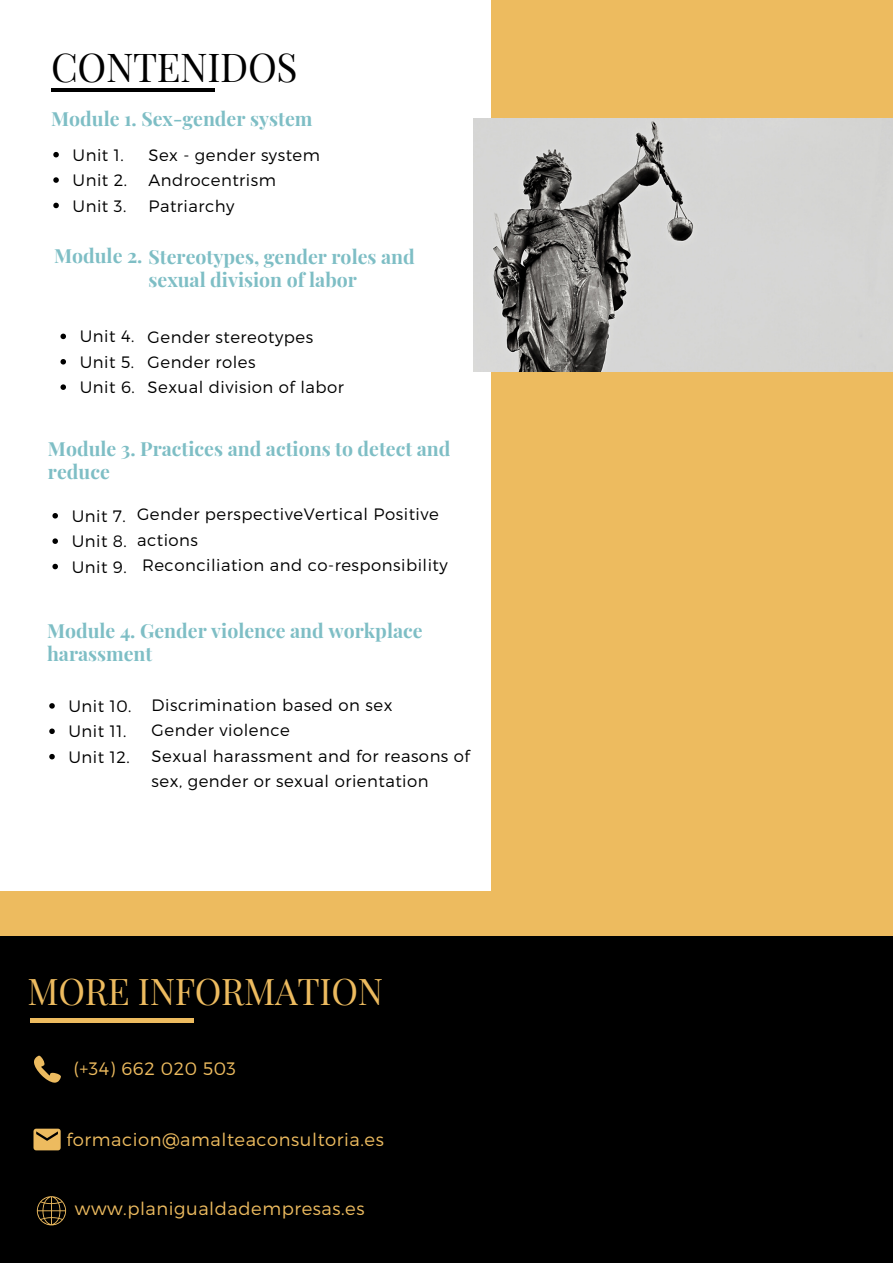
<style>
.page{position:relative;width:893px;height:1264px;background:#fff}
.page>*{position:absolute;margin:0;border:0;box-sizing:border-box;transform-origin:0 0}
.t1{font:39px "Playfair Display";letter-spacing:-.01em;color:#000}
.t2{font:36px "Playfair Display";letter-spacing:-.01em;color:#edbb5f}
.t3{font:700 19.5px/23.1px "Playfair Display";color:#7ebec5}
.t4{font:300 18px "Montserrat";letter-spacing:.03em;color:#edbb5f}
.t5{font:300 16.5px/25.3px "Montserrat";letter-spacing:.03em;color:#000}
</style>
<div class="page">
<div style="left:0;top:0;width:892px;height:1262px;background:#edbb5f"></div>
<div style="left:0;top:0;width:490px;height:890px;background:#fff"></div>
<img style="left:473px;top:119px;width:419px;height:253px">
<hr style="left:51px;top:88px;width:163px;height:4px;background:#000">
<svg style="left:53px;top:152px;width:6px;height:5px"></svg>
<svg style="left:53px;top:177px;width:6px;height:6px"></svg>
<svg style="left:53px;top:203px;width:6px;height:5px"></svg>
<svg style="left:60px;top:333px;width:6px;height:6px"></svg>
<svg style="left:60px;top:359px;width:6px;height:5px"></svg>
<svg style="left:60px;top:384px;width:6px;height:6px"></svg>
<svg style="left:52px;top:513px;width:6px;height:5px"></svg>
<svg style="left:52px;top:538px;width:6px;height:6px"></svg>
<svg style="left:52px;top:564px;width:6px;height:5px"></svg>
<svg style="left:49px;top:703px;width:6px;height:5px"></svg>
<svg style="left:49px;top:728px;width:6px;height:6px"></svg>
<svg style="left:49px;top:754px;width:6px;height:5px"></svg>
<div style="left:0;top:936px;width:892px;height:326px;background:#000"></div>
<hr style="left:30px;top:1018px;width:163px;height:4px;background:#edbb5f">
<svg style="left:34px;top:1055px;width:27px;height:27px"></svg>
<svg style="left:33px;top:1128px;width:28px;height:23px"></svg>
<svg style="left:37px;top:1196px;width:29px;height:29px"></svg>
<p class="t1" style="left:51px;top:40px;width:248px">CONTENIDOS</p>
<p class="t3" style="left:51px;top:106px;width:263px">Module 1. Sex-gender system</p>
<p class="t5" style="left:73px;top:141px;width:53px">Unit 1.</p>
<p class="t5" style="left:73px;top:167px;width:56px">Unit 2.</p>
<p class="t5" style="left:73px;top:192px;width:55px">Unit 3.</p>
<p class="t5" style="left:148px;top:141px;width:173px">Sex - gender system</p>
<p class="t5" style="left:148px;top:167px;width:129px">Androcentrism</p>
<p class="t5" style="left:148px;top:192px;width:88px">Patriarchy</p>
<p class="t3" style="left:54px;top:244px;width:362px">Module 2. Stereotypes, gender roles and</p>
<p class="t3" style="left:148px;top:267px;width:210px">sexual division of labor</p>
<p class="t5" style="left:80px;top:323px;width:56px">Unit 4.</p>
<p class="t5" style="left:80px;top:348px;width:56px">Unit 5.</p>
<p class="t5" style="left:80px;top:374px;width:57px">Unit 6.</p>
<p class="t5" style="left:148px;top:323px;width:167px">Gender stereotypes</p>
<p class="t5" style="left:148px;top:349px;width:109px">Gender roles</p>
<p class="t5" style="left:148px;top:374px;width:198px">Sexual division of labor</p>
<p class="t3" style="left:48px;top:436px;width:404px">Module 3. Practices and actions to detect and reduce</p>
<p class="t5" style="left:72px;top:502px;width:56px">Unit 7.</p>
<p class="t5" style="left:72px;top:528px;width:57px">Unit 8.</p>
<p class="t5" style="left:72px;top:553px;width:57px">Unit 9.</p>
<p class="t5" style="left:137px;top:501px;width:303px">Gender perspectiveVertical Positive actions</p>
<p class="t5" style="left:142px;top:551px;width:307px">Reconciliation and co-responsibility</p>
<p class="t3" style="left:47px;top:618px;width:377px">Module 4. Gender violence and workplace harassment</p>
<p class="t5" style="left:68px;top:692px;width:64px">Unit 10.</p>
<p class="t5" style="left:68px;top:718px;width:59px">Unit 11.</p>
<p class="t5" style="left:68px;top:743px;width:63px">Unit 12.</p>
<p class="t5" style="left:152px;top:691px;width:242px">Discrimination based on sex</p>
<p class="t5" style="left:152px;top:717px;width:140px">Gender violence</p>
<p class="t5" style="left:152px;top:742px;width:320px">Sexual harassment and for reasons of sex, gender or sexual orientation</p>
<p class="t2" style="left:28px;top:966px;width:357px">MORE INFORMATION</p>
<p class="t4" style="left:73px;top:1057px;width:164px">(+34) 662 020 503</p>
<p class="t4" style="left:66px;top:1127px;width:319px">formacion@amalteaconsultoria.es</p>
<p class="t4" style="left:75px;top:1196px;width:291px">www.planigualdadempresas.es</p>
<p class="t4" style="left:75px;top:1196px;width:239px">planigu ldadempr sas.es</p>
</div>
